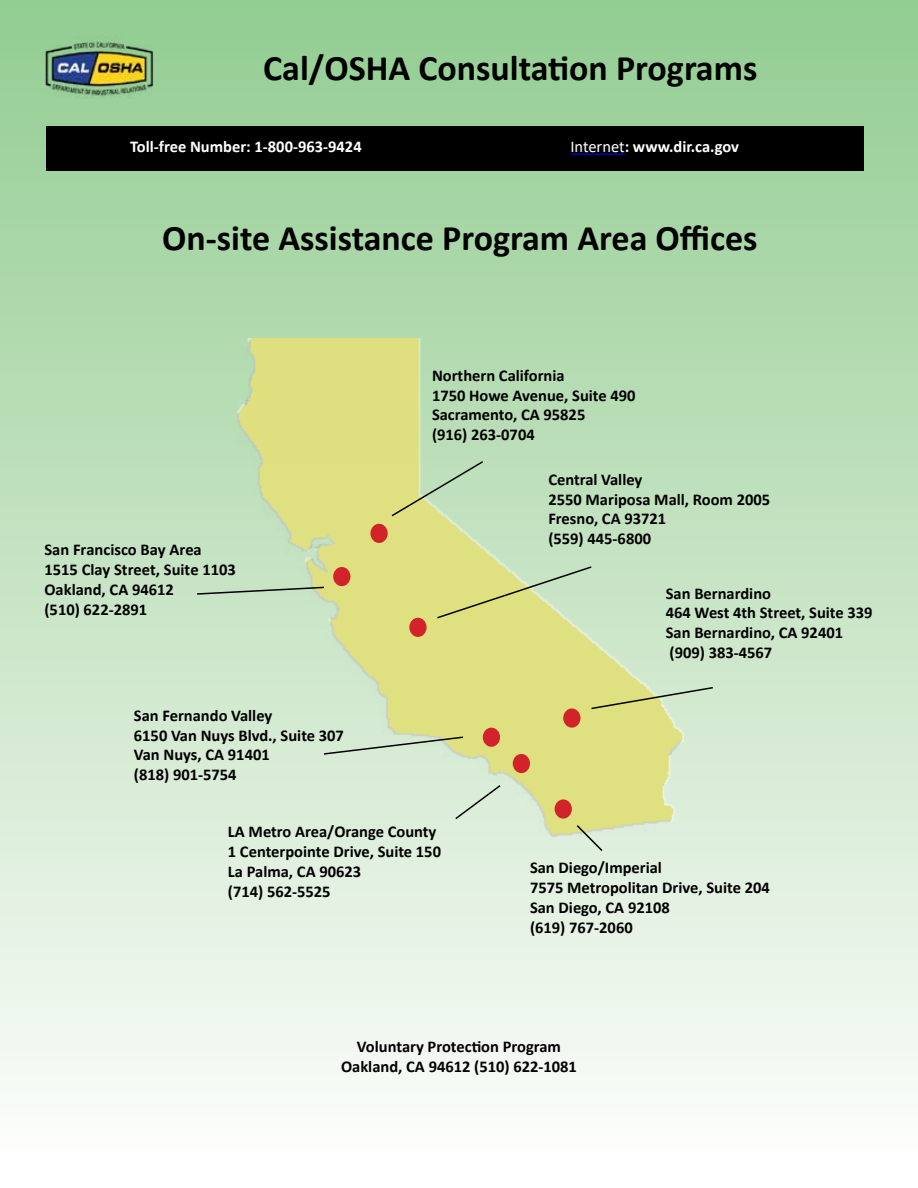
<style>
.page{position:relative;width:918px;height:1188px;background:#fff}
.page>*{position:absolute;margin:0;border:0;box-sizing:border-box;transform-origin:0 0}
.Heading_2{font:700 36px "Calibri";color:#000}
.t1{font:700 16.5px/19.8px "Calibri";color:#000}
.t2{font:700 16.5px "Calibri";color:#fff}
.s1{font-weight:400}
</style>
<div class="page">
<div style="left:0;top:0;width:918px;height:1161px;background:linear-gradient(to bottom,#92cc90,#fcfdfb)"></div>
<img style="left:238px;top:338px;width:445px;height:498px">
<img style="left:27px;top:27px;width:143px;height:81px">
<div style="left:46px;top:126px;width:400px;height:45px;background:#000"></div>
<div style="left:446px;top:126px;width:418px;height:45px;background:#000"></div>
<hr style="left:570px;top:154px;width:55px;height:1px;background:#00f">
<div style="left:370px;top:524px;width:18px;height:19px;background:#d2232a;border-radius:50%"></div>
<div style="left:333px;top:567px;width:17px;height:19px;background:#d2232a;border-radius:50%"></div>
<div style="left:409px;top:618px;width:18px;height:19px;background:#d2232a;border-radius:50%"></div>
<div style="left:563px;top:708px;width:17px;height:20px;background:#d2232a;border-radius:50%"></div>
<div style="left:483px;top:728px;width:17px;height:19px;background:#d2232a;border-radius:50%"></div>
<div style="left:513px;top:754px;width:17px;height:19px;background:#d2232a;border-radius:50%"></div>
<div style="left:555px;top:799px;width:17px;height:20px;background:#d2232a;border-radius:50%"></div>
<svg style="left:390px;top:460px;width:95px;height:58px;background:#c5d9a2"></svg>
<svg style="left:436px;top:565px;width:157px;height:55px;background:#d0db96"></svg>
<svg style="left:590px;top:686px;width:125px;height:24px;background:#cbd69b"></svg>
<svg style="left:575px;top:824px;width:29px;height:29px"></svg>
<svg style="left:454px;top:784px;width:48px;height:37px;background:#d0e2cf"></svg>
<svg style="left:322px;top:736px;width:143px;height:20px;background:#c7d7bc"></svg>
<svg style="left:196px;top:586px;width:130px;height:10px"></svg>
<p class="Heading_2" style="left:263px;top:43px;width:496px">Cal/OSHA Consultation Programs</p>
<p class="t2" style="left:130px;top:135px;width:233px">Toll-free Number: 1-800-963-9424</p>
<p class="t2" style="left:570px;top:135px;width:170px"><span class="s1">Internet</span>: www.dir.ca.gov</p>
<p class="Heading_2" style="left:162px;top:212px;width:597px">On-site Assistance Program Area Offices</p>
<p class="t1" style="left:45px;top:540px;width:193px">San Francisco Bay Area<br>1515 Clay Street, Suite 1103<br>Oakland, CA 94612<br>(510) 622-2891</p>
<p class="t1" style="left:134px;top:705px;width:212px">San Fernando Valley<br>6150 Van Nuys Blvd., Suite 307<br>Van Nuys, CA 91401<br>(818) 901-5754</p>
<p class="t1" style="left:432px;top:365px;width:134px">Northern California</p>
<p class="t1" style="left:432px;top:385px;width:205px">1750 Howe Avenue, Suite 490</p>
<p class="t1" style="left:432px;top:405px;width:155px">Sacramento, CA 95825</p>
<p class="t1" style="left:432px;top:425px;width:104px">(916) 263-0704</p>
<p class="t1" style="left:548px;top:469px;width:223px">Central Valley<br>2550 Mariposa Mall, Room 2005</p>
<p class="t1" style="left:548px;top:509px;width:119px">Fresno, CA 93721 (559) 445-6800</p>
<p class="t1" style="left:666px;top:583px;width:208px">San Bernardino<br>464 West 4th Street, Suite 339<br>San Bernardino, CA 92401</p>
<p class="t1" style="left:670px;top:642px;width:104px">(909) 383-4567</p>
<p class="t1" style="left:228px;top:822px;width:210px">LA Metro Area/Orange County</p>
<p class="t1" style="left:228px;top:842px;width:215px">1 Centerpointe Drive, Suite 150<br>La Palma, CA 90623<br>(714) 562-5525</p>
<p class="t1" style="left:530px;top:858px;width:241px">San Diego/Imperial<br>7575 Metropolitan Drive, Suite 204<br>San Diego, CA 92108<br>(619) 767-2060</p>
<p class="t1" style="left:357px;top:1036px;width:206px">Voluntary Protection Program</p>
<p class="t1" style="left:341px;top:1056px;width:237px">Oakland, CA 94612 (510) 622-1081</p>
</div>
